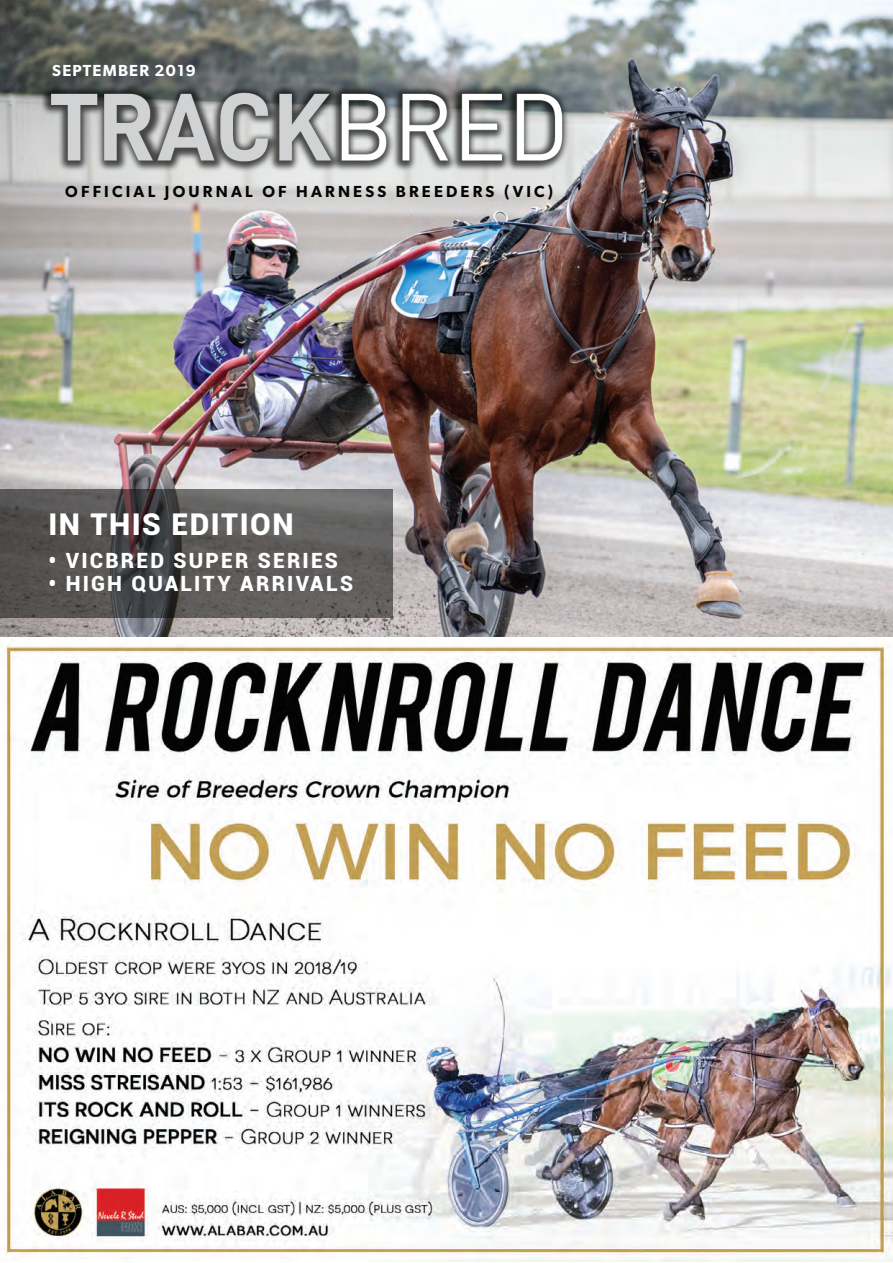
<style>
.page{position:relative;width:893px;height:1263px;background:#fff}
.page>*{position:absolute;margin:0;border:0;box-sizing:border-box;transform-origin:0 0}
.t1{font:900 30px "Roboto";letter-spacing:.05em;color:#fff}
.t2{font:900 21px "Roboto";letter-spacing:.105em;color:#fff}
.t3{font:600 16.05px "Gibson";letter-spacing:.2em;color:#040503}
.t4{font:600 16.05px "Gibson";letter-spacing:.075em;color:#fff}
</style>
<div class="page">
<img style="left:0;top:0;width:893px;height:1261px">
<svg style="left:0;top:489px;width:393px;height:128px"></svg>
<img style="left:42px;top:67px;width:532px;height:129px">
<p class="t4" style="left:52px;top:60px;width:145px">SEPTEMBER 2019</p>
<p class="t3" style="left:65px;top:182px;width:489px">OFFICIAL JOURNAL OF HARNESS BREEDERS (VIC)</p>
<h1 class="t1" style="left:48px;top:503px;width:247px">IN THIS EDITION</h1>
<p class="t2" style="left:48px;top:546px;width:291px">• VICBRED SUPER SERIES</p>
<p class="t2" style="left:48px;top:568px;width:306px">• HIGH QUALITY ARRIVALS</p>
</div>
